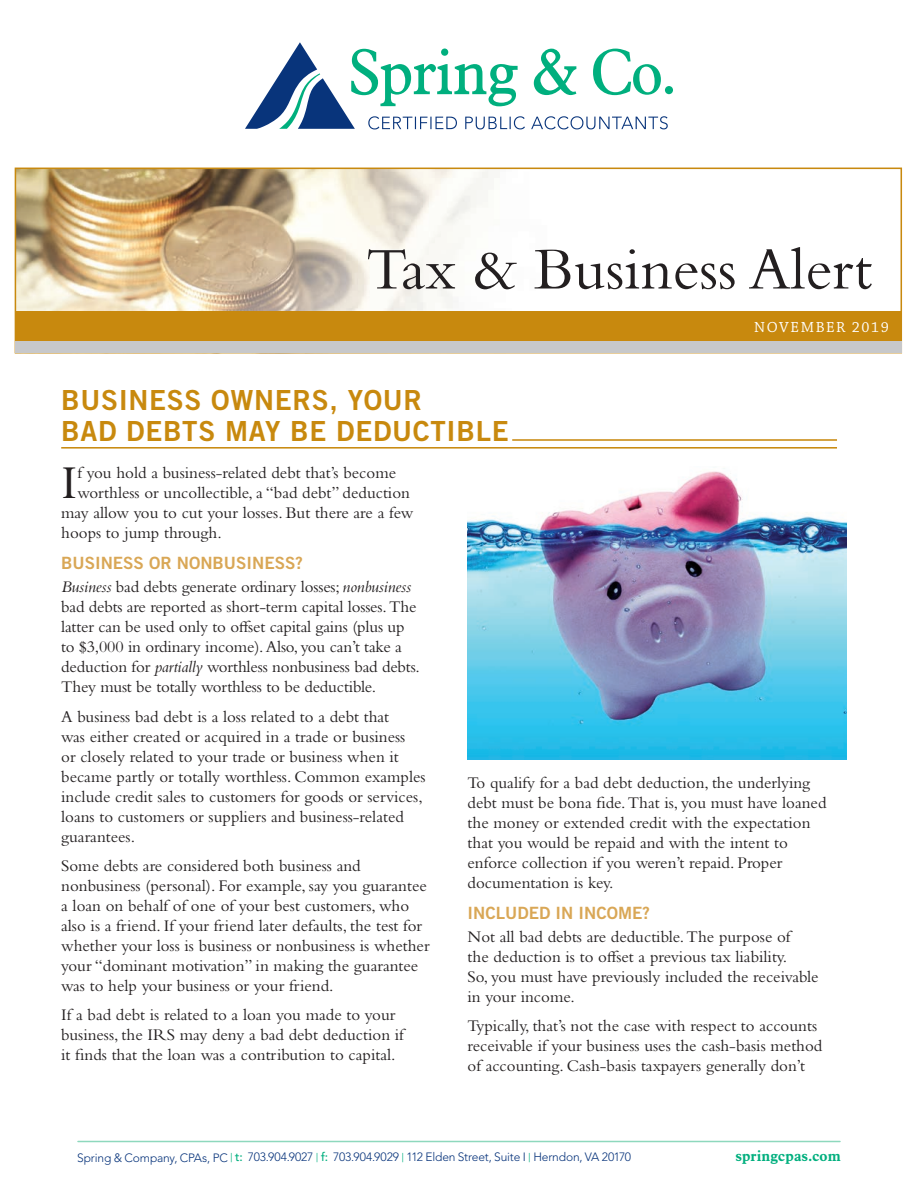
<style>
.page{position:relative;width:918px;height:1188px;background:#fff}
.page>*{position:absolute;margin:0;border:0;box-sizing:border-box;transform-origin:0 0}
.t1{font:61.5px "Bembo Std";color:#231f20}
.t2{font:49.05px "Bembo Std";color:#231f20}
.t3{font:27.75px/30.8px "Trade Gothic LT Std Bd 2";letter-spacing:.025em;color:#c8890e}
.t4{font:16.95px/20px "Bembo Std";color:#231f20}
.t5{font:15.45px "Chaparral Pro";letter-spacing:.1em;color:#fff}
.TEXT{font:700 15px "Aldine 721 BT";letter-spacing:.005em;color:#00af7e}
.TEXT-2{font:300 12px "Avenir";letter-spacing:-.015em;color:#08347b}
.s1{font-family:"Trade Gothic LT Std Bd 2";color:#d9a756}
.s2{font-style:italic}
.s3{color:#00af7e}
.s4{font-weight:500;color:#00af7e}
</style>
<div class="page">
<img style="left:18px;top:171px;width:482px;height:140px">
<hr style="left:512px;top:439px;width:325px;height:2px;background:#c8890e">
<hr style="left:61px;top:447px;width:776px;height:2px;background:#c8890e">
<div style="left:15px;top:168px;width:887px;height:185px;border:2px solid #c8890e"></div>
<div style="left:15px;top:311px;width:887px;height:42px;background:#c7c8ca"></div>
<div style="left:15px;top:311px;width:887px;height:30px;background:#c8890e"></div>
<img style="left:468px;top:468px;width:378px;height:291px">
<svg style="left:534px;top:49px;width:42px;height:46px"></svg>
<svg style="left:593px;top:49px;width:68px;height:46px"></svg>
<div style="left:665px;top:86px;width:8px;height:8px;background:#00af7e;border-radius:50%"></div>
<svg style="left:531px;top:116px;width:137px;height:13px"></svg>
<svg style="left:245px;top:42px;width:280px;height:87px"></svg>
<hr style="left:78px;top:1141px;width:762px;height:1px;background:#8ed8bd">
<p class="t1" style="left:366px;top:233px;width:508px">Tax &amp; Business Alert</p>
<p class="t5" style="left:754px;top:319px;width:136px">NOVEMBER 2019</p>
<p class="t3" style="left:61px;top:384px;width:449px">BUSINESS OWNERS, YOUR<br>BAD DEBTS MAY BE DEDUCTIBLE</p>
<p class="t2" style="left:61px;top:454px;width:18px">I</p>
<p class="t4" style="left:78px;top:463px;width:320px">f you hold a business-related debt that’s become</p>
<p class="t4" style="left:78px;top:483px;width:334px">worthless or uncollectible, a “bad debt” deduction</p>
<p class="t4" style="left:61px;top:503px;width:354px">may allow you to cut your losses. But there are a few</p>
<p class="t4" style="left:61px;top:523px;width:162px">hoops to jump through.</p>
<p class="t4" style="left:61px;top:552px;width:352px;line-height:23.1px"><span class="s1">BUSINESS OR NONBUSINESS?<br></span><span class="s2">Business</span> bad debts generate ordinary losses; <span class="s2">nonbusiness</span></p>
<p class="t4" style="left:61px;top:597px;width:360px">bad debts are reported as short-term capital losses. The latter can be used only to offset capital gains (plus up to $3,000 in ordinary income). Also, you can’t take a deduction for <span class="s2">partially</span> worthless nonbusiness bad debts.<br>They must be totally worthless to be deductible.</p>
<p class="t4" style="left:61px;top:706px;width:366px">A business bad debt is a loss related to a debt that<br>was either created or acquired in a trade or business<br>or closely related to your trade or business when it became partly or totally worthless. Common examples include credit sales to customers for goods or services, loans to customers or suppliers and business-related guarantees.</p>
<p class="t4" style="left:61px;top:855px;width:370px">Some debts are considered both business and nonbusiness (personal). For example, say you guarantee a loan on behalf of one of your best customers, who also is a friend. If your friend later defaults, the test for whether your loss is business or nonbusiness is whether your “dominant motivation” in making the guarantee was to help your business or your friend.</p>
<p class="t4" style="left:61px;top:1005px;width:344px">If a bad debt is related to a loan you made to your business, the IRS may deny a bad debt deduction if it finds that the loan was a contribution to capital.</p>
<p class="t4" style="left:468px;top:772px;width:360px">To qualify for a bad debt deduction, the underlying debt must be bona fide. That is, you must have loaned the money or extended credit with the expectation that you would be repaid and with the intent to enforce collection if you weren’t repaid. Proper documentation is key.</p>
<p class="t4" style="left:468px;top:901px;width:324px;line-height:23.1px"><span class="s1">INCLUDED IN INCOME?<br></span>Not all bad debts are deductible. The purpose of</p>
<p class="t4" style="left:468px;top:946px;width:353px">the deduction is to offset a previous tax liability.<br>So, you must have previously included the receivable in your income.</p>
<p class="t4" style="left:468px;top:1015px;width:356px">Typically, that’s not the case with respect to accounts receivable if your business uses the cash-basis method of accounting. Cash-basis taxpayers generally don’t</p>
<p class="TEXT-2" style="left:77px;top:1150px;width:556px">Spring &amp; Company, CPAs, PC <span class="s3">|</span> <span class="s4">t:</span> 703.904.9027 <span class="s3">|</span> <span class="s4">f:</span> 703.904.9029 <span class="s3">|</span> 112 Elden Street, Suite I <span class="s3">|</span> Herndon, VA 20170</p>
<p class="TEXT" style="left:735px;top:1147px;width:107px">springcpas.com</p>
</div>
